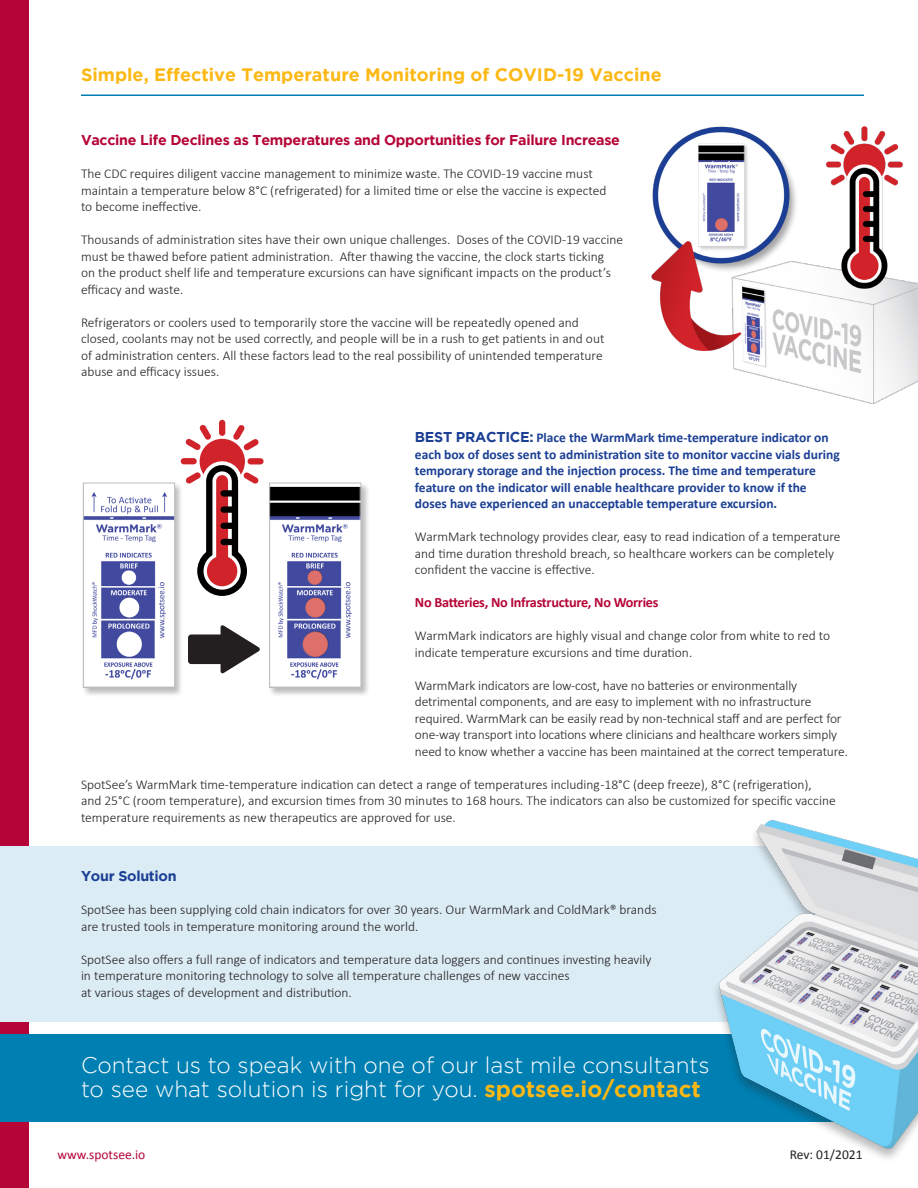
<style>
.page{position:relative;width:918px;height:1188px;background:#fff}
.page>*{position:absolute;margin:0;border:0;box-sizing:border-box;transform-origin:0 0}
.t1{font:300 22.5px/24px "Gotham";color:#fff}
.t2{font:700 18px "Gotham";color:#fcb814}
.t3{font:700 14.25px "Gotham";letter-spacing:-.02em;color:#b50536}
.t4{font:700 14.25px "Calibri";letter-spacing:-.02em;color:#b50536}
.t5{font:700 14.25px "Gotham";letter-spacing:-.02em;color:#1b3f94}
.t6{font:300 13.5px/16.5px "Calibri";color:#231f20}
.t7{font:700 13.5px/16.5px "Calibri";color:#1b3f94}
.t8{font:13.5px "Calibri";color:#b50536}
.t9{font:13.5px "Calibri";color:#231f20}
.s1{font-family:"Gotham";font-size:14.25px}
.s2{font-weight:700;color:#fcb814}
</style>
<div class="page">
<div style="left:0;top:0;width:29px;height:1188px;background:#b50536"></div>
<div style="left:0;top:1034px;width:864px;height:88px;background:#007fb2"></div>
<hr style="left:81px;top:94px;width:783px;height:2px;background:#007fb2">
<img style="left:651px;top:126px;width:267px;height:278px">
<svg style="left:200px;top:439px;width:45px;height:45px"></svg>
<div style="left:219px;top:423px;width:6px;height:10px;background:#d1232a"></div>
<svg style="left:228px;top:425px;width:31px;height:31px"></svg>
<div style="left:251px;top:458px;width:9px;height:6px;background:#d1232a"></div>
<svg style="left:238px;top:467px;width:21px;height:17px"></svg>
<svg style="left:185px;top:424px;width:31px;height:32px"></svg>
<div style="left:184px;top:458px;width:10px;height:6px;background:#d1232a"></div>
<svg style="left:185px;top:467px;width:21px;height:17px"></svg>
<svg style="left:202px;top:481px;width:40px;height:71px"></svg>
<div style="left:82px;top:482px;width:102px;height:215px;background:#231f20;opacity:.3"></div>
<img style="left:85px;top:485px;width:88px;height:201px">
<div style="left:83px;top:483px;width:92px;height:205px;border:1px solid #bcbdc0"></div>
<div style="left:268px;top:482px;width:102px;height:215px;background:#231f20;opacity:.3"></div>
<img style="left:271px;top:485px;width:88px;height:201px">
<div style="left:269px;top:483px;width:92px;height:205px;border:1px solid #bcbdc0"></div>
<div style="left:206px;top:481px;width:32px;height:82px;background:#000"></div>
<div style="left:197px;top:546px;width:50px;height:50px;background:#000;border-radius:50%"></div>
<div style="left:212px;top:481px;width:20px;height:82px;background:#fff"></div>
<svg style="left:204px;top:552px;width:37px;height:38px"></svg>
<div style="left:207px;top:556px;width:30px;height:30px;background:#d1232a;border-radius:50%"></div>
<div style="left:216px;top:481px;width:12px;height:82px;background:#d1232a"></div>
<div style="left:224px;top:490px;width:10px;height:7px;background:#000"></div>
<div style="left:224px;top:506px;width:10px;height:7px;background:#000"></div>
<div style="left:224px;top:523px;width:10px;height:6px;background:#000"></div>
<div style="left:224px;top:539px;width:10px;height:6px;background:#000"></div>
<svg style="left:188px;top:625px;width:72px;height:49px"></svg>
<div style="left:0;top:847px;width:864px;height:175px;background:#dbecf5"></div>
<img style="left:678px;top:820px;width:240px;height:336px">
<p class="t2" style="left:81px;top:64px;width:582px">Simple, Effective Temperature Monitoring of COVID-19 Vaccine</p>
<p class="t3" style="left:81px;top:132px;width:541px">Vaccine Life Declines as Temperatures and Opportunities for Failure Increase</p>
<p class="t6" style="left:81px;top:166px;width:527px">The CDC requires diligent vaccine management to minimize waste. The COVID-19 vaccine must maintain a temperature below 8°C (refrigerated) for a limited time or else the vaccine is expected to become ineffective.</p>
<p class="t6" style="left:81px;top:232px;width:544px">Thousands of administration sites have their own unique challenges. Doses of the COVID-19 vaccine must be thawed before patient administration. After thawing the vaccine, the clock starts ticking<br>on the product shelf life and temperature excursions can have significant impacts on the product’s efficacy and waste.</p>
<p class="t6" style="left:81px;top:314px;width:499px">Refrigerators or coolers used to temporarily store the vaccine will be repeatedly opened and</p>
<p class="t6" style="left:81px;top:331px;width:525px">closed, coolants may not be used correctly, and people will be in a rush to get patients in and out of administration centers. All these factors lead to the real possibility of unintended temperature abuse and efficacy issues.</p>
<p class="t7" style="left:415px;top:429px;width:426px"><span class="s1">BEST PRACTICE:</span> Place the WarmMark time-temperature indicator on each box of doses sent to administration site to monitor vaccine vials during temporary storage and the injection process. The time and temperature feature on the indicator will enable healthcare provider to know if the doses have experienced an unacceptable temperature excursion.</p>
<p class="t6" style="left:415px;top:529px;width:427px">WarmMark technology provides clear, easy to read indication of a temperature and time duration threshold breach, so healthcare workers can be completely confident the vaccine is effective.</p>
<p class="t4" style="left:415px;top:593px;width:245px">No Batteries, No Infrastructure, No Worries</p>
<p class="t6" style="left:415px;top:628px;width:417px">WarmMark indicators are highly visual and change color from white to red to indicate temperature excursions and time duration.</p>
<p class="t6" style="left:415px;top:677px;width:435px">WarmMark indicators are low-cost, have no batteries or environmentally detrimental components, and are easy to implement with no infrastructure required. WarmMark can be easily read by non-technical staff and are perfect for one-way transport into locations where clinicians and healthcare workers simply need to know whether a vaccine has been maintained at the correct temperature.</p>
<p class="t6" style="left:81px;top:776px;width:756px">SpotSee’s WarmMark time-temperature indication can detect a range of temperatures including -18°C (deep freeze), 8°C (refrigeration),<br>and 25°C (room temperature), and excursion times from 30 minutes to 168 hours. The indicators can also be customized for specific vaccine temperature requirements as new therapeutics are approved for use.</p>
<p class="t5" style="left:81px;top:868px;width:97px">Your Solution</p>
<p class="t6" style="left:81px;top:901px;width:577px">SpotSee has been supplying cold chain indicators for over 30 years. Our WarmMark and ColdMark® brands are trusted tools in temperature monitoring around the world.</p>
<p class="t6" style="left:81px;top:951px;width:572px">SpotSee also offers a full range of indicators and temperature data loggers and continues investing heavily in temperature monitoring technology to solve all temperature challenges of new vaccines<br>at various stages of development and distribution.</p>
<p class="t1" style="left:81px;top:1053px;width:630px">Contact us to speak with one of our last mile consultants to see what solution is right for you. <span class="s2">spotsee.io/contact</span></p>
<p class="t8" style="left:58px;top:1146px;width:89px">www.spotsee.io</p>
<p class="t9" style="left:790px;top:1145px;width:74px">Rev: 01/2021</p>
</div>
